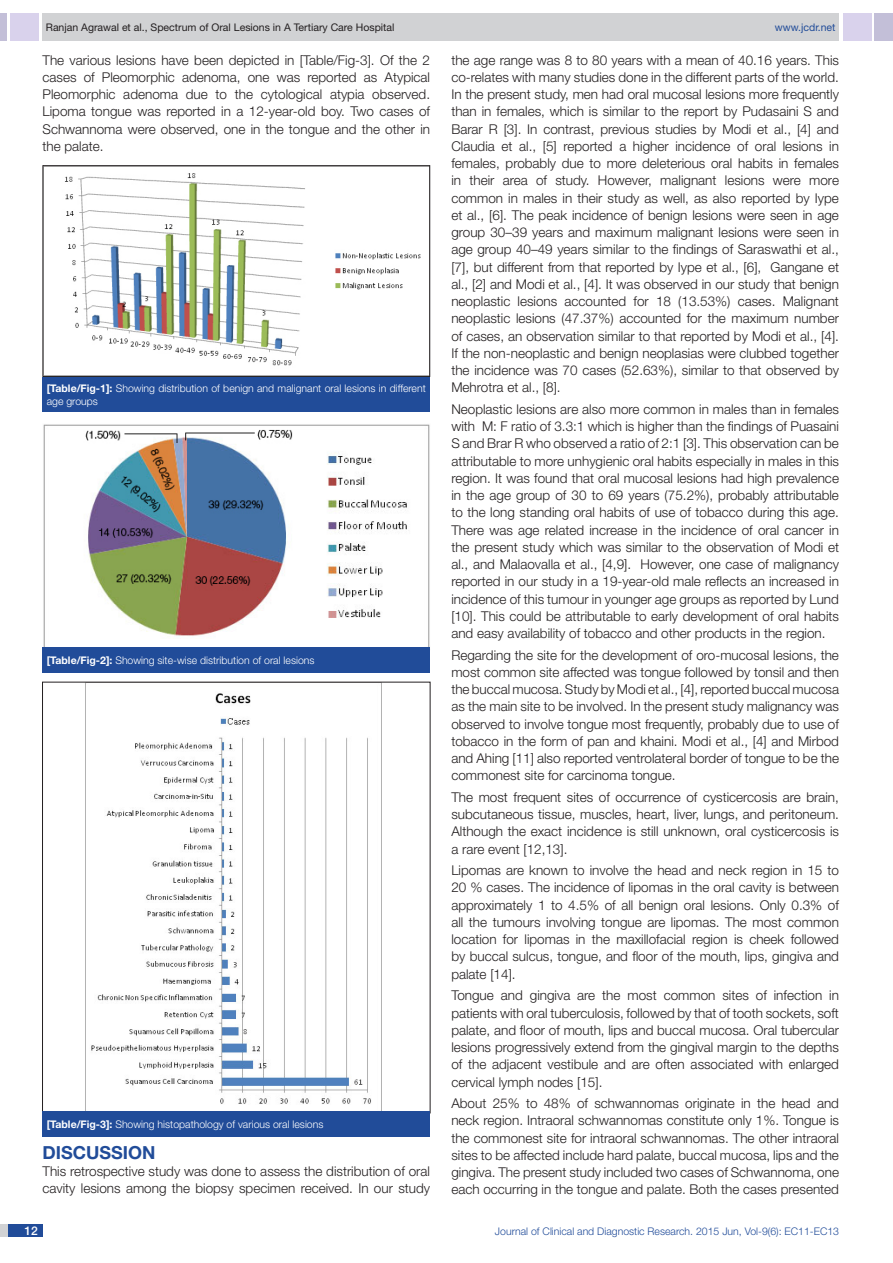
<style>
.page{position:relative;width:893px;height:1263px;background:#fff}
.page>*{position:absolute;margin:0;border:0;box-sizing:border-box;transform-origin:0 0}
.Heading{font:700 18px "Helvetica Neue";color:#214c99}
.Body_text{font:300 13.5px/17.2px "Helvetica Neue";color:#231f20;text-align:justify}
.t1{font:500 12px "Helvetica Neue";color:#fff}
.Table_text{font:300 10.5px/12.6px "Helvetica Neue";color:#fff}
.t2{font:300 10.5px "Helvetica Neue";color:#214c99}
.t3{font:10.5px "Helvetica Neue";color:#231f20}
.t4{font:10.5px "Helvetica Neue";color:#214c99}
.s1{font-weight:700}
</style>
<div class="page">
<div style="left:0;top:13px;width:7px;height:28px;background:#c3bfd8"></div>
<div style="left:10px;top:13px;width:29px;height:28px;background:#d9d2ec"></div>
<div style="left:43px;top:13px;width:796px;height:28px;background:#d1d2d4"></div>
<div style="left:875px;top:13px;width:18px;height:28px;background:#c3bfd8"></div>
<div style="left:843px;top:13px;width:29px;height:28px;background:#d9d2ec"></div>
<div style="left:0;top:1224px;width:43px;height:13px;background:#d1d2d4"></div>
<div style="left:8px;top:1224px;width:35px;height:13px;background:#214c99"></div>
<img style="left:65px;top:173px;width:356px;height:193px">
<div style="left:43px;top:165px;width:387px;height:212px;border:1px solid #231f20"></div>
<div style="left:43px;top:377px;width:387px;height:34px;background:#214c99"></div>
<img style="left:43px;top:424px;width:387px;height:224px">
<div style="left:43px;top:648px;width:387px;height:25px;background:#214c99"></div>
<img style="left:85px;top:684px;width:297px;height:427px">
<div style="left:43px;top:1111px;width:387px;height:26px;background:#214c99"></div>
<p class="t3" style="left:46px;top:21px;width:350px">Ranjan Agrawal et al., Spectrum of Oral Lesions in A Tertiary Care Hospital</p>
<p class="t4" style="left:775px;top:21px;width:62px">www.jcdr.net</p>
<p class="Body_text" style="left:43px;top:51px;width:389px">The various lesions have been depicted in [Table/Fig-3]. Of the 2 cases of Pleomorphic adenoma, one was reported as Atypical Pleomorphic adenoma due to the cytological atypia observed.<br>Lipoma tongue was reported in a 12-year-old boy. Two cases of Schwannoma were observed, one in the tongue and the other in the palate.</p>
<p class="Body_text" style="left:451px;top:51px;width:389px">the age range was 8 to 80 years with a mean of 40.16 years. This co-relates with many studies done in the different parts of the world.<br>In the present study, men had oral mucosal lesions more frequently than in females, which is similar to the report by Pudasaini S and Barar R [3]. In contrast, previous studies by Modi et al., [4] and Claudia et al., [5] reported a higher incidence of oral lesions in females, probably due to more deleterious oral habits in females in their area of study. However, malignant lesions were more common in males in their study as well, as also reported by Iype et al., [6]. The peak incidence of benign lesions were seen in age group 30–39 years and maximum malignant lesions were seen in age group 40–49 years similar to the findings of Saraswathi et al., [7], but different from that reported by Iype et al., [6], Gangane et al., [2] and Modi et al., [4]. It was observed in our study that benign neoplastic lesions accounted for 18 (13.53%) cases. Malignant neoplastic lesions (47.37%) accounted for the maximum number of cases, an observation similar to that reported by Modi et al., [4].<br>If the non-neoplastic and benign neoplasias were clubbed together the incidence was 70 cases (52.63%), similar to that observed by Mehrotra et al., [8].</p>
<p class="Body_text" style="left:451px;top:400px;width:389px">Neoplastic lesions are also more common in males than in females with M: F ratio of 3.3:1 which is higher than the findings of Puasaini S and Brar R who observed a ratio of 2:1 [3]. This observation can be attributable to more unhygienic oral habits especially in males in this region. It was found that oral mucosal lesions had high prevalence in the age group of 30 to 69 years (75.2%), probably attributable to the long standing oral habits of use of tobacco during this age.<br>There was age related increase in the incidence of oral cancer in the present study which was similar to the observation of Modi et al., and Malaovalla et al., [4,9]. However, one case of malignancy reported in our study in a 19-year-old male reflects an increased in incidence of this tumour in younger age groups as reported by Lund [10]. This could be attributable to early development of oral habits and easy availability of tobacco and other products in the region.</p>
<p class="Body_text" style="left:451px;top:646px;width:389px">Regarding the site for the development of oro-mucosal lesions, the most common site affected was tongue followed by tonsil and then the buccal mucosa. Study by Modi et al., [4], reported buccal mucosa as the main site to be involved. In the present study malignancy was observed to involve tongue most frequently, probably due to use of tobacco in the form of pan and khaini. Modi et al., [4] and Mirbod and Ahing [11] also reported ventrolateral border of tongue to be the commonest site for carcinoma tongue.</p>
<p class="Body_text" style="left:451px;top:788px;width:389px">The most frequent sites of occurrence of cysticercosis are brain, subcutaneous tissue, muscles, heart, liver, lungs, and peritoneum.<br>Although the exact incidence is still unknown, oral cysticercosis is a rare event [12,13].</p>
<p class="Body_text" style="left:451px;top:861px;width:389px">Lipomas are known to involve the head and neck region in 15 to 20 % cases. The incidence of lipomas in the oral cavity is between approximately 1 to 4.5% of all benign oral lesions. Only 0.3% of all the tumours involving tongue are lipomas. The most common location for lipomas in the maxillofacial region is cheek followed by buccal sulcus, tongue, and floor of the mouth, lips, gingiva and palate [14].</p>
<p class="Body_text" style="left:451px;top:986px;width:389px">Tongue and gingiva are the most common sites of infection in patients with oral tuberculosis, followed by that of tooth sockets, soft palate, and floor of mouth, lips and buccal mucosa. Oral tubercular lesions progressively extend from the gingival margin to the depths of the adjacent vestibule and are often associated with enlarged cervical lymph nodes [15].</p>
<p class="Body_text" style="left:451px;top:1094px;width:389px">About 25% to 48% of schwannomas originate in the head and neck region. Intraoral schwannomas constitute only 1%. Tongue is the commonest site for intraoral schwannomas. The other intraoral sites to be affected include hard palate, buccal mucosa, lips and the gingiva. The present study included two cases of Schwannoma, one each occurring in the tongue and palate. Both the cases presented</p>
<p class="Table_text" style="left:47px;top:382px;width:381px"><span class="s1">[Table/Fig-1]:</span> Showing distribution of benign and malignant oral lesions in different age groups</p>
<p class="Table_text" style="left:47px;top:654px;width:269px"><span class="s1">[Table/Fig-2]:</span> Showing site-wise distribution of oral lesions</p>
<p class="Table_text" style="left:47px;top:1118px;width:278px"><span class="s1">[Table/Fig-3]:</span> Showing histopathology of various oral lesions</p>
<p class="Heading" style="left:43px;top:1141px;width:32px">DISCUSS</p>
<p class="Heading" style="left:123px;top:1141px;width:32px">ION</p>
<p class="Body_text" style="left:43px;top:1162px;width:389px">This retrospective study was done to assess the distribution of oral cavity lesions among the biopsy specimen received. In our study</p>
<p class="t1" style="left:24px;top:1223px;width:15px">12</p>
<p class="t2" style="left:495px;top:1225px;width:346px">Journal of Clinical and Diagnostic Research. 2015 Jun, Vol-9(6): EC11-EC13</p>
</div>
